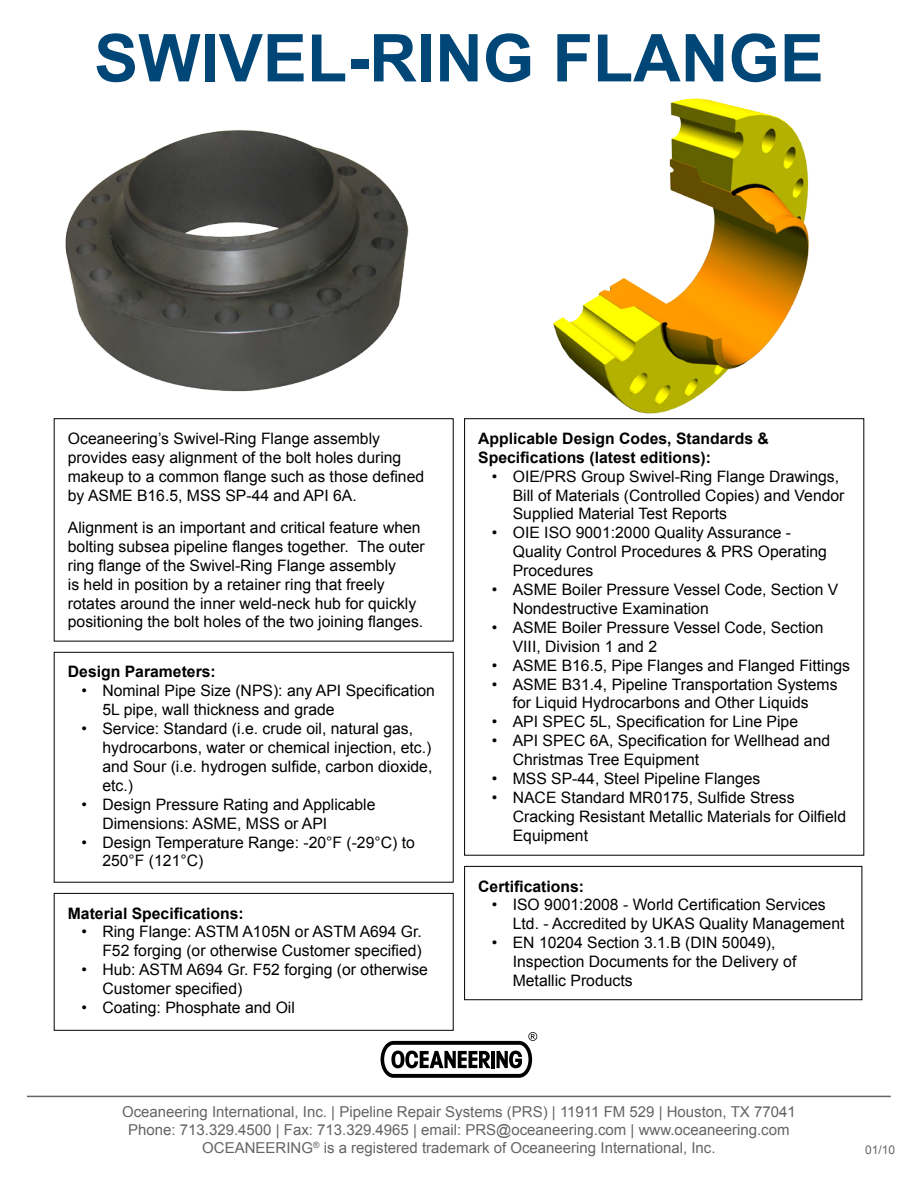
<style>
.page{position:relative;width:918px;height:1188px;background:#fff}
.page>*{position:absolute;margin:0;border:0;box-sizing:border-box;transform-origin:0 0}
.t1{font:700 66px "Arial";color:#004677}
.Text_-_Bullets{font:15.75px/18.9px "Arial";color:#000}
.Text_-_Front{font:15.75px/18.9px "Arial";color:#000}
.Text_-_Header{font:700 15.75px/18.9px "Arial";color:#000}
.Address_Text{font:15px/18px "Arial";color:#636466;text-align:center}
.Date{font:12px "Arial";color:#636466}
</style>
<div class="page">
<div style="left:54px;top:652px;width:399px;height:230px;border:1px solid #000"></div>
<div style="left:464px;top:866px;width:398px;height:134px;border:1px solid #000"></div>
<div style="left:54px;top:893px;width:399px;height:137px;border:1px solid #000"></div>
<div style="left:54px;top:418px;width:399px;height:223px;border:1px solid #000"></div>
<hr style="left:27px;top:1096px;width:864px;height:1px;background:#636466">
<svg style="left:381px;top:1032px;width:156px;height:46px"></svg>
<hr style="left:492px;top:1051px;width:3px;height:17px;background:#000">
<img style="left:553px;top:98px;width:256px;height:316px">
<img style="left:65px;top:130px;width:344px;height:262px">
<p class="t1" style="left:94px;top:15px;width:731px">Swivel-Ring Flange</p>
<p class="Text_-_Front" style="left:68px;top:429px;width:358px">Oceaneering’s Swivel-Ring Flange assembly provides easy alignment of the bolt holes during makeup to a common flange such as those defined by ASME B16.5, MSS SP-44 and API 6A.</p>
<p class="Text_-_Front" style="left:68px;top:518px;width:358px">Alignment is an important and critical feature when bolting subsea pipeline flanges together. The outer ring flange of the Swivel-Ring Flange assembly<br>is held in position by a retainer ring that freely rotates around the inner weld-neck hub for quickly positioning the bolt holes of the two joining flanges.</p>
<p class="Text_-_Header" style="left:68px;top:663px;width:149px">Design Parameters:</p>
<p class="Text_-_Bullets" style="left:102px;top:682px;width:334px;text-indent:-21px">• Nominal Pipe Size (NPS): any API Specification<br>5L pipe, wall thickness and grade</p>
<p class="Text_-_Bullets" style="left:102px;top:719px;width:332px;text-indent:-21px">• Service: Standard (i.e. crude oil, natural gas, hydrocarbons, water or chemical injection, etc.) and Sour (i.e. hydrogen sulfide, carbon dioxide, etc.)</p>
<p class="Text_-_Bullets" style="left:102px;top:795px;width:275px;text-indent:-21px">• Design Pressure Rating and Applicable<br>Dimensions: ASME, MSS or API</p>
<p class="Text_-_Bullets" style="left:102px;top:833px;width:314px;text-indent:-21px">• Design Temperature Range: -20°F (-29°C) to<br>250°F (121°C)</p>
<p class="Text_-_Header" style="left:68px;top:904px;width:177px">Material Specifications:</p>
<p class="Text_-_Bullets" style="left:81px;top:923px;width:342px;text-align:right">• Ring Flange: ASTM A105N or ASTM A694 Gr.<br>F52 forging (or otherwise Customer specified)</p>
<p class="Text_-_Bullets" style="left:102px;top:960px;width:327px;text-indent:-21px">• Hub: ASTM A694 Gr. F52 forging (or otherwise<br>Customer specified)</p>
<p class="Text_-_Bullets" style="left:81px;top:998px;width:215px">• Coating: Phosphate and Oil</p>
<p class="Text_-_Header" style="left:478px;top:429px;width:292px">Applicable Design Codes, Standards &amp;<br>Specifications (latest editions):</p>
<p class="Text_-_Bullets" style="left:513px;top:467px;width:333px;text-indent:-21px">• OIE/PRS Group Swivel-Ring Flange Drawings,<br>Bill of Materials (Controlled Copies) and Vendor<br>Supplied Material Test Reports</p>
<p class="Text_-_Bullets" style="left:513px;top:524px;width:316px;text-indent:-21px">• OIE ISO 9001:2000 Quality Assurance -<br>Quality Control Procedures &amp; PRS Operating<br>Procedures</p>
<p class="Text_-_Bullets" style="left:513px;top:580px;width:327px;text-indent:-21px">• ASME Boiler Pressure Vessel Code, Section V<br>Nondestructive Examination</p>
<p class="Text_-_Bullets" style="left:513px;top:618px;width:312px;text-indent:-21px">• ASME Boiler Pressure Vessel Code, Section<br>VIII, Division 1 and 2</p>
<p class="Text_-_Bullets" style="left:492px;top:656px;width:360px">• ASME B16.5, Pipe Flanges and Flanged Fittings</p>
<p class="Text_-_Bullets" style="left:492px;top:675px;width:347px;text-align:center">• ASME B31.4, Pipeline Transportation Systems for Liquid Hydrocarbons and Other Liquids</p>
<p class="Text_-_Bullets" style="left:492px;top:713px;width:308px">• API SPEC 5L, Specification for Line Pipe</p>
<p class="Text_-_Bullets" style="left:513px;top:731px;width:319px;text-indent:-21px">• API SPEC 6A, Specification for Wellhead and<br>Christmas Tree Equipment</p>
<p class="Text_-_Bullets" style="left:492px;top:769px;width:270px">• MSS SP-44, Steel Pipeline Flanges</p>
<p class="Text_-_Bullets" style="left:513px;top:788px;width:335px;text-indent:-21px">• NACE Standard MR0175, Sulfide Stress<br>Cracking Resistant Metallic Materials for Oilfield<br>Equipment</p>
<p class="Text_-_Header" style="left:478px;top:877px;width:107px">Certifications:</p>
<p class="Text_-_Bullets" style="left:513px;top:896px;width:333px;text-indent:-21px">• ISO 9001:2008 - World Certification Services<br>Ltd. - Accredited by UKAS Quality Management</p>
<p class="Text_-_Bullets" style="left:513px;top:933px;width:285px;text-indent:-21px">• EN 10204 Section 3.1.B (DIN 50049),<br>Inspection Documents for the Delivery of<br>Metallic Products</p>
<p class="Address_Text" style="left:122px;top:1103px;width:675px">Oceaneering International, Inc. | Pipeline Repair Systems (PRS) | 11911 FM 529 | Houston, TX 77041<br>Phone: 713.329.4500 | Fax: 713.329.4965 | email: PRS@oceaneering.com | www.oceaneering.com<br>OCEANEERING<sup>®</sup> is a registered trademark of Oceaneering International, Inc.</p>
<p class="Date" style="left:865px;top:1142px;width:32px">01/10</p>
</div>
